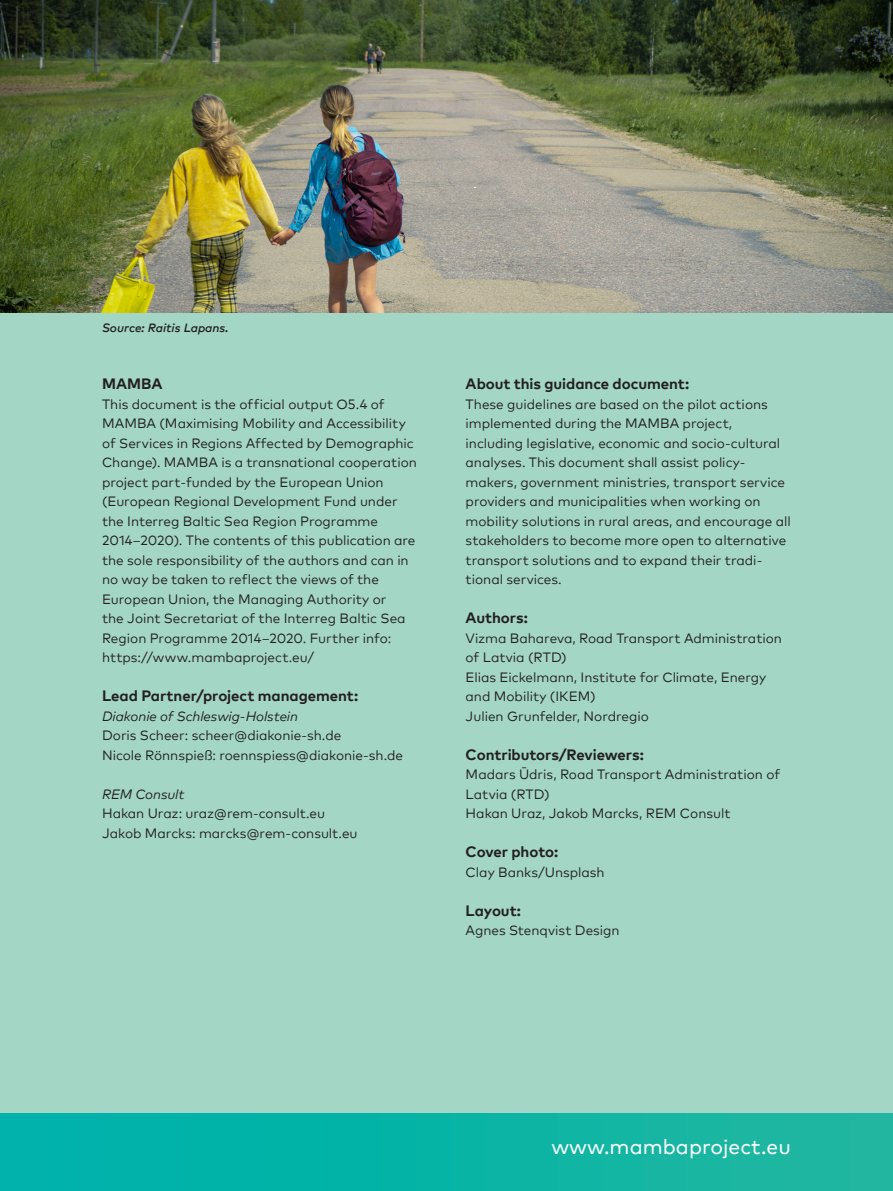
<style>
.page{position:relative;width:893px;height:1191px;background:#fff}
.page>*{position:absolute;margin:0;border:0;box-sizing:border-box;transform-origin:0 0}
.t1{font:21px "Mark Pro";color:#fff}
.t2{font:700 15px "Mark Pro";letter-spacing:-.005em;color:#231f20}
.t3{font:13.5px/19.5px "Mark Pro";color:#231f20}
.t4{font:italic 13.5px "Mark Pro";letter-spacing:-.005em;color:#231f20}
.t5{font:italic 500 12px "Mark Pro";color:#231f20}
</style>
<div class="page">
<div style="left:0;top:1110px;width:893px;height:81px;background:linear-gradient(to right,#00b2ac,#23b7a0)"></div>
<div style="left:0;top:0;width:893px;height:1112px;background:#a3d6c5"></div>
<img style="left:1px;top:0;width:892px;height:312px">
<img style="left:0;top:0;width:1px;height:312px">
<p class="t5" style="left:102px;top:318px;width:128px">Source: Raitis Lapans.</p>
<p class="t2" style="left:102px;top:373px;width:62px">MAMBA</p>
<p class="t3" style="left:102px;top:393px;width:316px">This document is the official output O5.4 of MAMBA (Maximising Mobility and Accessibility of Services in Regions Affected by Demographic Change). MAMBA is a transnational cooperation project part-funded by the European Union (European Regional Development Fund under the Interreg Baltic Sea Region Programme 2014–2020). The contents of this publication are the sole responsibility of the authors and can in no way be taken to reflect the views of the European Union, the Managing Authority or<br>the Joint Secretariat of the Interreg Baltic Sea Region Programme 2014–2020. Further info: https://www.mambaproject.eu/</p>
<p class="t2" style="left:102px;top:685px;width:258px">Lead Partner/project management:</p>
<p class="t4" style="left:102px;top:706px;width:198px">Diakonie of Schleswig-Holstein</p>
<p class="t3" style="left:102px;top:725px;width:303px">Doris Scheer: scheer@diakonie-sh.de<br>Nicole Rönnspieß: roennspiess@diakonie-sh.de</p>
<p class="t4" style="left:102px;top:784px;width:84px">REM Consult</p>
<p class="t3" style="left:102px;top:803px;width:257px">Hakan Uraz: uraz@rem-consult.eu<br>Jakob Marcks: marcks@rem-consult.eu</p>
<p class="t2" style="left:466px;top:372px;width:225px">About this guidance document:</p>
<p class="t3" style="left:466px;top:393px;width:327px">These guidelines are based on the pilot actions implemented during the MAMBA project, including legislative, economic and socio-cultural analyses. This document shall assist policy&shy;makers, government ministries, transport service providers and municipalities when working on mobility solutions in rural areas, and encourage all stakeholders to become more open to alternative transport solutions and to expand their tradi&shy;tional services.</p>
<p class="t2" style="left:466px;top:606px;width:64px">Authors:</p>
<p class="t3" style="left:466px;top:627px;width:318px">Vizma Bahareva, Road Transport Administration of Latvia (RTD)<br>Elias Eickelmann, Institute for Climate, Energy and Mobility (IKEM)<br>Julien Grunfelder, Nordregio</p>
<p class="t2" style="left:466px;top:743px;width:180px">Contributors/Reviewers:</p>
<p class="t3" style="left:466px;top:763px;width:316px">Madars Ūdris, Road Transport Administration of<br>Latvia (RTD)<br>Hakan Uraz, Jakob Marcks, REM Consult</p>
<p class="t2" style="left:466px;top:840px;width:94px">Cover photo:</p>
<p class="t3" style="left:466px;top:861px;width:141px">Clay Banks/Unsplash</p>
<p class="t2" style="left:466px;top:899px;width:57px">Layout:</p>
<p class="t3" style="left:466px;top:919px;width:155px">Agnes Stenqvist Design</p>
<h1 class="t1" style="left:551px;top:1131px;width:241px">www.mambaproject.eu</h1>
</div>
